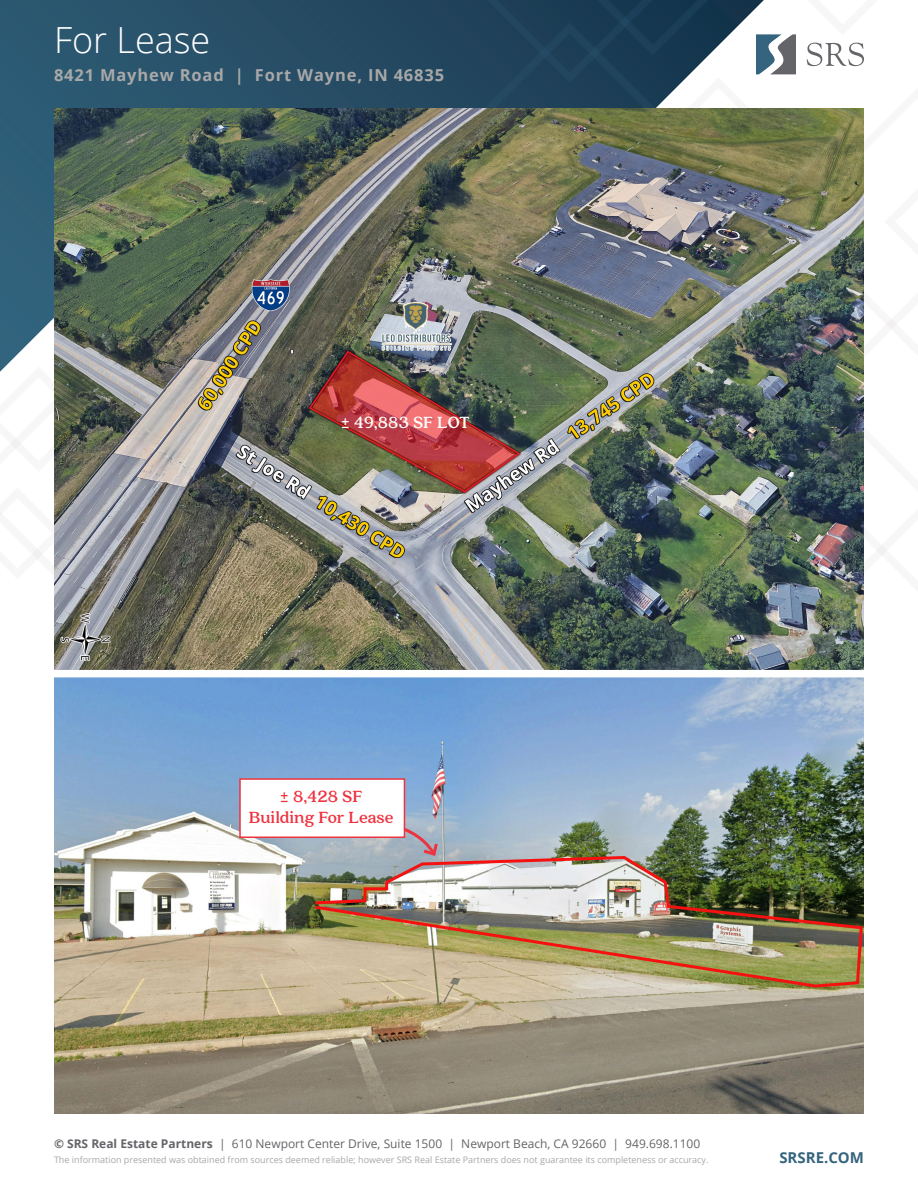
<style>
.page{position:relative;width:918px;height:1188px;background:#fff}
.page>*{position:absolute;margin:0;border:0;box-sizing:border-box;transform-origin:0 0}
.t1{font:300 36px "Open Sans";color:#fff}
.t2{font:700 18px "Quincy CF";color:#ee3340}
.t3{font:700 18px "Quincy CF";color:#fff}
.t4{font:700 16.5px "Open Sans";letter-spacing:.05em;color:#a9a8a9}
.t5{font:700 15px "Open Sans";color:#35647e}
.t6{font:12px "Open Sans";color:#646569}
.t7{font:9px "Open Sans";color:#a9a8a9}
.s1{font-weight:700}
</style>
<div class="page">
<svg style="left:0;top:0;width:350px;height:365px;background:#2e5971"></svg>
<div style="left:350px;top:0;width:109px;height:108px;background:#23475e"></div>
<img style="left:54px;top:108px;width:810px;height:1006px">
<svg style="left:347px;top:815px;width:93px;height:39px;background:#aeadb9"></svg>
<div style="left:239px;top:778px;width:166px;height:60px;background:#fff;border:2px solid #ee3340"></div>
<img style="left:312px;top:854px;width:552px;height:135px">
<div style="left:54px;top:670px;width:810px;height:7px;background:#fff"></div>
<img style="left:459px;top:0;width:438px;height:358px">
<p class="t1" style="left:54px;top:15px;width:158px">For Lease</p>
<p class="t4" style="left:54px;top:63px;width:392px">8421 Mayhew Road | Fort Wayne, IN 46835</p>
<p class="t3" style="left:341px;top:412px;width:131px">± 49,883 SF LOT</p>
<p class="t2" style="left:280px;top:785px;width:84px">± 8,428 SF</p>
<p class="t2" style="left:249px;top:807px;width:146px">Building For Lease</p>
<p class="t6" style="left:54px;top:1136px;width:648px"><span class="s1">© SRS Real Estate Partners</span> | 610 Newport Center Drive, Suite 1500 | Newport Beach, CA 92660 | 949.698.1100</p>
<p class="t7" style="left:54px;top:1153px;width:656px">The information presented was obtained from sources deemed reliable; however SRS Real Estate Partners does not guarantee its completeness or accuracy.</p>
<h3 class="t5" style="left:779px;top:1147px;width:86px">SRSRE.COM</h3>
</div>
